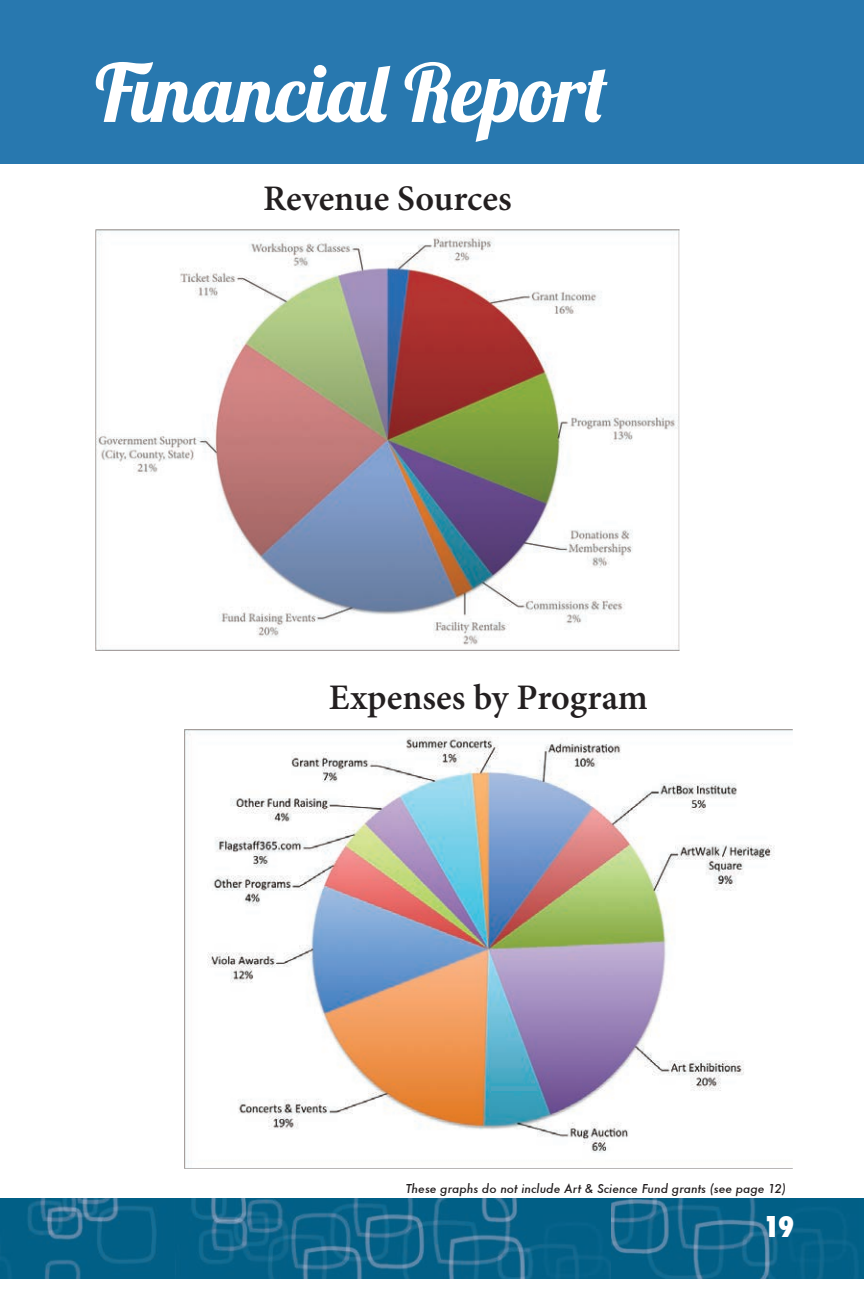
<style>
.page{position:relative;width:864px;height:1296px;background:#fff}
.page>*{position:absolute;margin:0;border:0;box-sizing:border-box;transform-origin:0 0}
.t1{font:80px "Lobster 1.4";color:#fff}
.t2{font:600 36px "Minion Pro";color:#231f20}
.t3{font:800 condensed 28px "Futura";color:#fff}
.t4{font:italic 500 12px "Futura";color:#231f20}
</style>
<div class="page">
<hr style="left:0;top:0;width:1px;height:164px;background:#2878af">
<div style="left:1px;top:0;width:863px;height:164px;background:#2878af"></div>
<img style="left:95px;top:230px;width:585px;height:420px">
<img style="left:184px;top:730px;width:609px;height:438px">
<img style="left:0;top:1198px;width:611px;height:81px">
<img style="left:611px;top:1198px;width:253px;height:81px">
<h1 class="t1" style="left:95px;top:42px;width:514px">Financial Report</h1>
<h2 class="t2" style="left:263px;top:174px;width:250px">Revenue Sources</h2>
<h2 class="t2" style="left:329px;top:672px;width:320px">Expenses by Program</h2>
<p class="t4" style="left:406px;top:1180px;width:382px">These graphs do not include Art &amp; Science Fund grants (see page 12)</p>
<h3 class="t3" style="left:763px;top:1207px;width:33px">19</h3>
</div>
